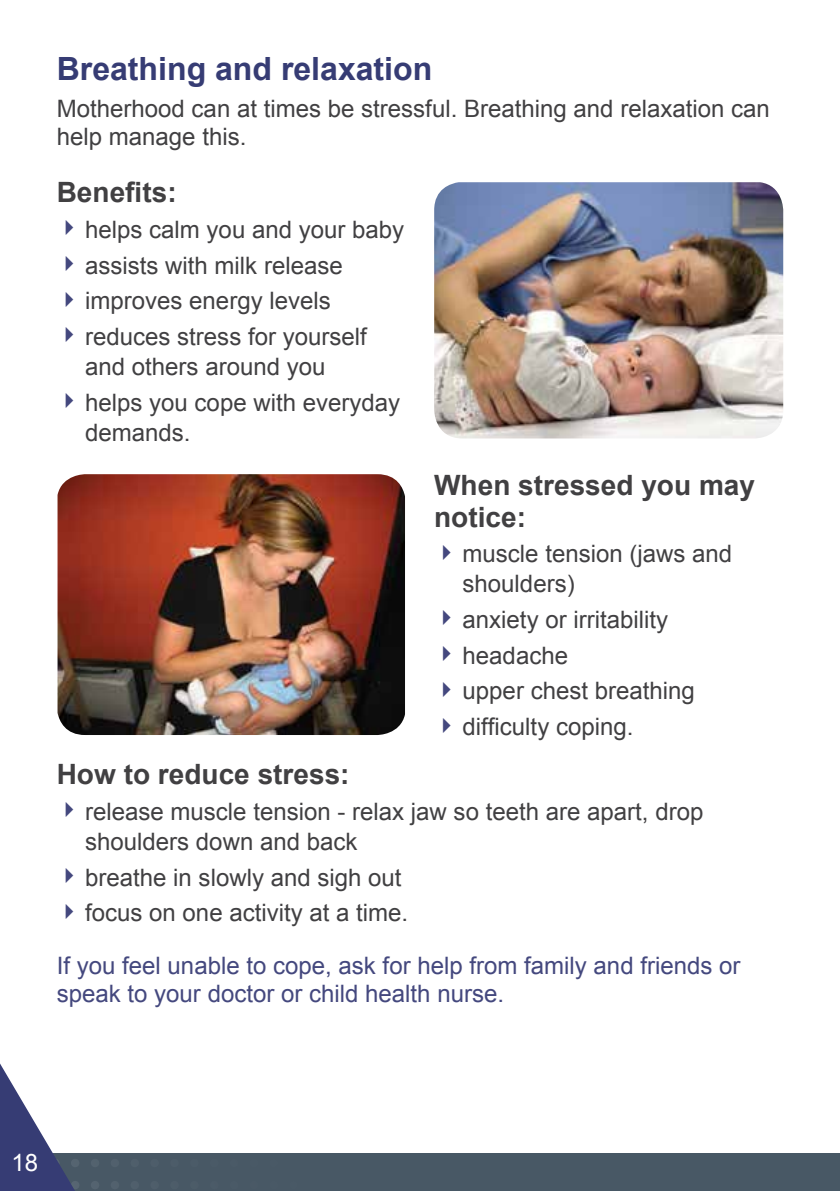
<style>
.page{position:relative;width:840px;height:1191px;background:#fff}
.page>*{position:absolute;margin:0;border:0;box-sizing:border-box;transform-origin:0 0}
.t1{font:700 32px "Arial";color:#363c74}
.t2{font:700 28px/32px "Arial";color:#414042}
.t3{font:24px/35.6px "Arial";color:#414042}
.t4{font:24px/28px "Arial";color:#44487e}
.t5{font:24px "Arial";color:#fff}
</style>
<div class="page">
<hr style="left:839px;top:1153px;width:1px;height:38px;background:#485865">
<div style="left:3px;top:1153px;width:836px;height:38px;background:#485865"></div>
<div style="left:150px;top:1158px;width:9px;height:9px;background:#4d5d6a;border-radius:50%"></div>
<div style="left:170px;top:1158px;width:9px;height:9px;background:#4c5c69;border-radius:50%"></div>
<div style="left:111px;top:1158px;width:8px;height:9px;background:#51606d;border-radius:50%"></div>
<div style="left:130px;top:1158px;width:9px;height:9px;background:#4f5e6b;border-radius:50%"></div>
<div style="left:91px;top:1158px;width:8px;height:9px;background:#53626e;border-radius:50%"></div>
<div style="left:190px;top:1180px;width:8px;height:9px;background:#4c5c68;border-radius:50%"></div>
<div style="left:150px;top:1180px;width:9px;height:9px;background:#4e5e6a;border-radius:50%"></div>
<div style="left:170px;top:1180px;width:9px;height:9px;background:#4d5c69;border-radius:50%"></div>
<div style="left:111px;top:1180px;width:8px;height:9px;background:#52616e;border-radius:50%"></div>
<div style="left:130px;top:1180px;width:9px;height:9px;background:#505f6c;border-radius:50%"></div>
<div style="left:91px;top:1180px;width:8px;height:9px;background:#546370;border-radius:50%"></div>
<svg style="left:0;top:1063px;width:79px;height:128px"></svg>
<img style="left:434px;top:182px;width:348px;height:256px">
<img style="left:57px;top:474px;width:348px;height:261px">
<h1 class="t1" style="left:57px;top:47px;width:377px">Breathing and relaxation</h1>
<p class="t3" style="left:57px;top:94px;width:714px;line-height:28px">Motherhood can at times be stressful. Breathing and relaxation can help manage this.</p>
<p class="t2" style="left:57px;top:177px;width:121px">Benefits:</p>
<p class="t3" style="left:85px;top:212px;width:320px">helps calm you and your baby assists with milk release improves energy levels reduces stress for yourself</p>
<p class="t3" style="left:85px;top:349px;width:316px">and others around you<br>helps you cope with everyday</p>
<p class="t3" style="left:85px;top:415px;width:107px">demands.</p>
<p class="t2" style="left:434px;top:469px;width:322px">When stressed you may notice:</p>
<p class="t3" style="left:462px;top:539px;width:271px;line-height:30px">muscle tension (jaws and shoulders)</p>
<p class="t3" style="left:462px;top:602px;width:234px">anxiety or irritability headache<br>upper chest breathing difficulty coping.</p>
<p class="t2" style="left:57px;top:759px;width:294px">How to reduce stress:</p>
<p class="t3" style="left:85px;top:796px;width:619px;line-height:30px">release muscle tension - relax jaw so teeth are apart, drop shoulders down and back</p>
<p class="t3" style="left:85px;top:859px;width:324px">breathe in slowly and sigh out focus on one activity at a time.</p>
<p class="t4" style="left:57px;top:951px;width:684px">If you feel unable to cope, ask for help from family and friends or speak to your doctor or child health nurse.</p>
<p class="t5" style="left:11px;top:1146px;width:28px">18</p>
</div>
